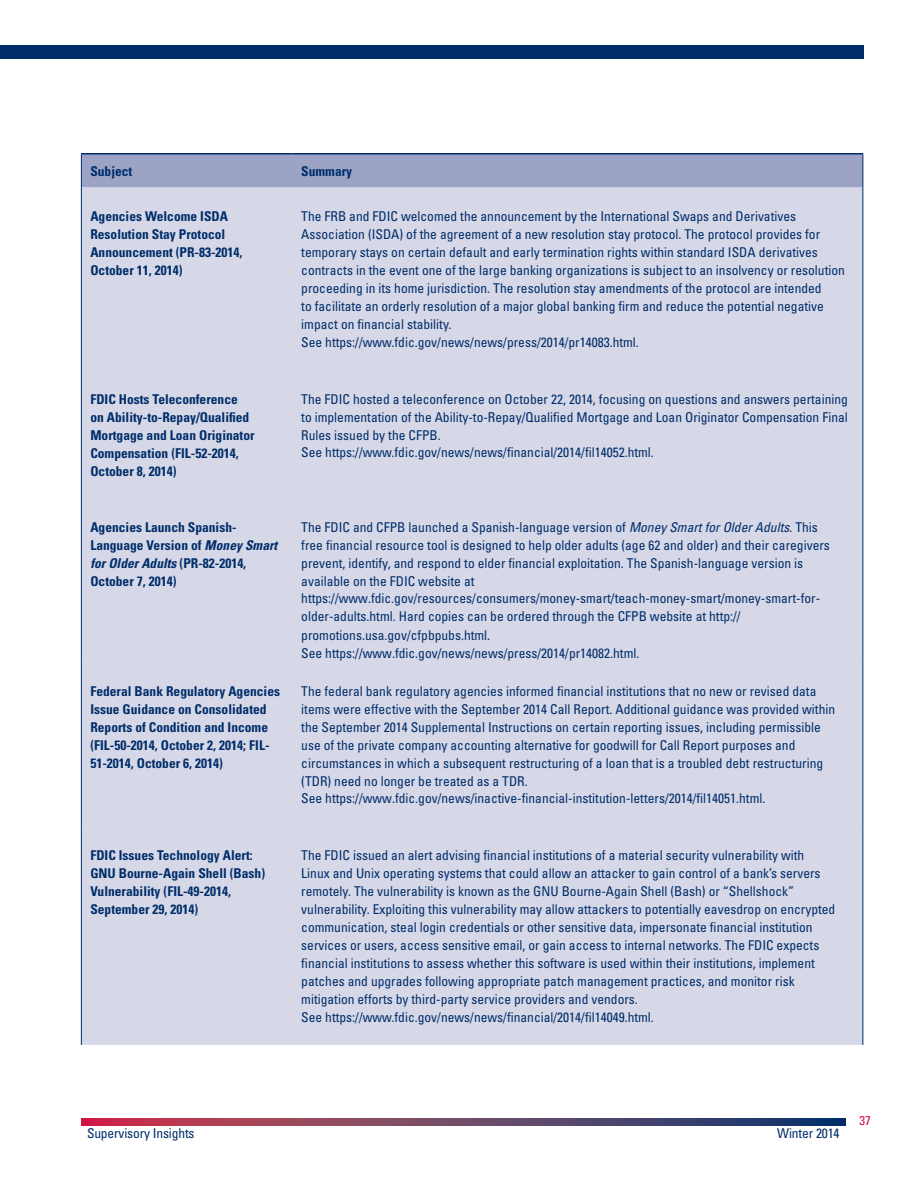
<style>
.page{position:relative;width:918px;height:1188px;background:#fff}
.page>*{position:absolute;margin:0;border:0;box-sizing:border-box;transform-origin:0 0}
.t1{font:condensed 13.5px/18px "Univers LT Std";color:#002d6a}
.t2{font:700 condensed 13.5px/18px "Univers LT Std";color:#002d6a}
.t3{font:condensed 12.75px "Univers LT Std";color:#d31245}
.s1{font-style:italic}
</style>
<div class="page">
<div style="left:0;top:45px;width:864px;height:13px;background:#002d6a"></div>
<svg style="left:81px;top:1119px;width:765px;height:6px;background:#704062"></svg>
<div style="left:82px;top:154px;width:780px;height:34px;background:#9ca3c5"></div>
<div style="left:82px;top:188px;width:780px;height:857px;background:#d6d8e7"></div>
<hr style="left:81px;top:153px;width:211px;height:1px;background:#002d6a">
<hr style="left:292px;top:153px;width:571px;height:1px;background:#002d6a">
<hr style="left:81px;top:188px;width:1px;height:182px;background:#002d6a">
<hr style="left:862px;top:188px;width:1px;height:182px;background:#002d6a">
<hr style="left:81px;top:370px;width:1px;height:128px;background:#002d6a">
<hr style="left:862px;top:370px;width:1px;height:128px;background:#002d6a">
<hr style="left:81px;top:498px;width:1px;height:164px;background:#002d6a">
<hr style="left:862px;top:498px;width:1px;height:164px;background:#002d6a">
<hr style="left:81px;top:662px;width:1px;height:165px;background:#002d6a">
<hr style="left:862px;top:662px;width:1px;height:165px;background:#002d6a">
<hr style="left:81px;top:827px;width:1px;height:218px;background:#002d6a">
<hr style="left:862px;top:827px;width:1px;height:218px;background:#002d6a">
<hr style="left:81px;top:154px;width:1px;height:34px;background:#002d6a">
<hr style="left:862px;top:154px;width:1px;height:34px;background:#002d6a">
<p class="t2" style="left:90px;top:162px;width:44px">Subject</p>
<p class="t2" style="left:301px;top:162px;width:52px">Summary</p>
<p class="t2" style="left:90px;top:207px;width:154px">Agencies Welcome ISDA<br>Resolution Stay Protocol<br>Announcement (PR-83-2014,<br>October 11, 2014)</p>
<p class="t1" style="left:301px;top:207px;width:545px">The FRB and FDIC welcomed the announcement by the International Swaps and Derivatives Association (ISDA) of the agreement of a new resolution stay protocol. The protocol provides for temporary stays on certain default and early termination rights within standard ISDA derivatives contracts in the event one of the large banking organizations is subject to an insolvency or resolution proceeding in its home jurisdiction. The resolution stay amendments of the protocol are intended<br>to facilitate an orderly resolution of a major global banking firm and reduce the potential negative impact on financial stability.</p>
<p class="t1" style="left:301px;top:333px;width:339px">See https://www.fdic.gov/news/news/press/2014/pr14083.html.</p>
<p class="t2" style="left:90px;top:390px;width:166px">FDIC Hosts Teleconference on Ability-to-Repay/Qualified<br>Mortgage and Loan Originator<br>Compensation (FIL-52-2014,<br>October 8, 2014)</p>
<p class="t1" style="left:301px;top:390px;width:548px;text-align:justify">The FDIC hosted a teleconference on October 22, 2014, focusing on questions and answers pertaining to implementation of the Ability-to-Repay/Qualified Mortgage and Loan Originator Compensation Final Rules issued by the CFPB.</p>
<p class="t1" style="left:301px;top:444px;width:354px">See https://www.fdic.gov/news/news/financial/2014/fil14052.html.</p>
<p class="t2" style="left:90px;top:518px;width:188px">Agencies Launch Spanish-<br>Language Version of <span class="s1">Money Smart for Older Adults</span> (PR-82-2014,<br>October 7, 2014)</p>
<p class="t1" style="left:301px;top:518px;width:530px">The FDIC and CFPB launched a Spanish-language version of <span class="s1">Money Smart for Older Adults</span>. This free financial resource tool is designed to help older adults (age 62 and older) and their caregivers prevent, identify, and respond to elder financial exploitation. The Spanish-language version is available on the FDIC website at https://www.fdic.gov/resources/consumers/money-smart/teach-money-smart/money-smart-for&shy;older-adults.html. Hard copies can be ordered through the CFPB website at http:// promotions.usa.gov/cfpbpubs.html.<br>See https://www.fdic.gov/news/news/press/2014/pr14082.html.</p>
<p class="t2" style="left:90px;top:682px;width:191px">Federal Bank Regulatory Agencies<br>Issue Guidance on Consolidated<br>Reports of Condition and Income (FIL-50-2014, October 2, 2014; FIL-<br>51-2014, October 6, 2014)</p>
<p class="t1" style="left:301px;top:682px;width:535px">The federal bank regulatory agencies informed financial institutions that no new or revised data items were effective with the September 2014 Call Report. Additional guidance was provided within the September 2014 Supplemental Instructions on certain reporting issues, including permissible use of the private company accounting alternative for goodwill for Call Report purposes and circumstances in which a subsequent restructuring of a loan that is a troubled debt restructuring (TDR) need no longer be treated as a TDR.<br>See https://www.fdic.gov/news/inactive-financial-institution-letters/2014/fil14051.html.</p>
<p class="t2" style="left:90px;top:846px;width:176px">FDIC Issues Technology Alert:<br>GNU Bourne-Again Shell (Bash)<br>Vulnerability (FIL-49-2014,<br>September 29, 2014)</p>
<p class="t1" style="left:301px;top:846px;width:536px">The FDIC issued an alert advising financial institutions of a material security vulnerability with Linux and Unix operating systems that could allow an attacker to gain control of a bank’s servers remotely. The vulnerability is known as the GNU Bourne-Again Shell (Bash) or “Shellshock” vulnerability. Exploiting this vulnerability may allow attackers to potentially eavesdrop on encrypted communication, steal login credentials or other sensitive data, impersonate financial institution services or users, access sensitive email, or gain access to internal networks. The FDIC expects financial institutions to assess whether this software is used within their institutions, implement patches and upgrades following appropriate patch management practices, and monitor risk mitigation efforts by third-party service providers and vendors.</p>
<p class="t1" style="left:301px;top:1008px;width:354px">See https://www.fdic.gov/news/news/financial/2014/fil14049.html.</p>
<p class="t1" style="left:87px;top:1124px;width:109px">Supervisory Insights</p>
<p class="t1" style="left:777px;top:1124px;width:64px">Winter 2014</p>
<p class="t3" style="left:860px;top:1112px;width:13px">37</p>
</div>
